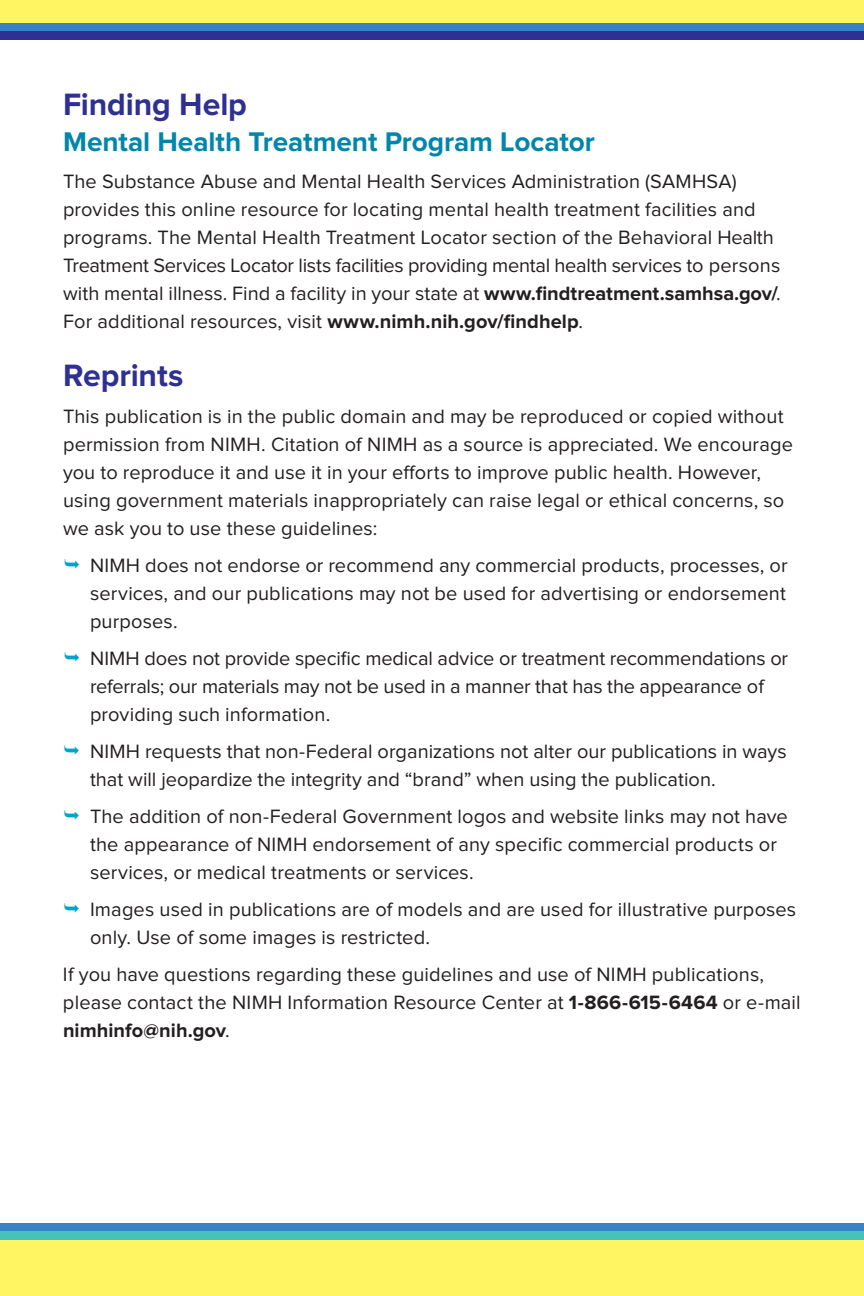
<style>
.page{position:relative;width:864px;height:1296px;background:#fff}
.page>*{position:absolute;margin:0;border:0;box-sizing:border-box;transform-origin:0 0}
.t1{font:700 32px "Proxima Nova";letter-spacing:-.005em;color:#2e3092}
.t2{font:700 28px "Proxima Nova";letter-spacing:-.005em;color:#0086aa}
.t3{font:20px/28px "Proxima Nova";letter-spacing:.005em;color:#231f20}
.s1{font-weight:700}
</style>
<div class="page">
<div style="left:0;top:1238px;width:864px;height:58px;background:#fff461"></div>
<div style="left:0;top:1224px;width:864px;height:8px;background:#3584c5"></div>
<div style="left:0;top:1232px;width:864px;height:8px;background:#4ac1b8"></div>
<div style="left:0;top:0;width:864px;height:26px;background:#fff461"></div>
<div style="left:0;top:23px;width:864px;height:9px;background:#3584c5"></div>
<div style="left:0;top:31px;width:864px;height:9px;background:#2e3092"></div>
<h2 class="t1" style="left:63px;top:90px;width:185px">Finding Help</h2>
<h3 class="t2" style="left:63px;top:129px;width:533px">Mental Health Treatment Program Locator</h3>
<p class="t3" style="left:63px;top:168px;width:719px">The Substance Abuse and Mental Health Services Administration (SAMHSA) provides this online resource for locating mental health treatment facilities and programs. The Mental Health Treatment Locator section of the Behavioral Health Treatment Services Locator lists facilities providing mental health services to persons with mental illness. Find a facility in your state at <span class="s1">www.findtreatment.samhsa.gov/</span>.<br>For additional resources, visit <span class="s1">www.nimh.nih.gov/findhelp</span>.</p>
<h2 class="t1" style="left:63px;top:361px;width:122px">Reprints</h2>
<p class="t3" style="left:63px;top:403px;width:732px">This publication is in the public domain and may be reproduced or copied without permission from NIMH. Citation of NIMH as a source is appreciated. We encourage you to reproduce it and use it in your efforts to improve public health. However, using government materials inappropriately can raise legal or ethical concerns, so we ask you to use these guidelines:</p>
<p class="t3" style="left:90px;top:552px;width:699px;text-align:justify">NIMH does not endorse or recommend any commercial products, processes, or services, and our publications may not be used for advertising or endorsement purposes.</p>
<p class="t3" style="left:90px;top:645px;width:700px">NIMH does not provide specific medical advice or treatment recommendations or referrals; our materials may not be used in a manner that has the appearance of providing such information.</p>
<p class="t3" style="left:90px;top:738px;width:698px">NIMH requests that non-Federal organizations not alter our publications in ways that will jeopardize the integrity and “brand” when using the publication.</p>
<p class="t3" style="left:90px;top:803px;width:699px">The addition of non-Federal Government logos and website links may not have the appearance of NIMH endorsement of any specific commercial products or services, or medical treatments or services.</p>
<p class="t3" style="left:90px;top:896px;width:708px">Images used in publications are of models and are used for illustrative purposes only. Use of some images is restricted.</p>
<p class="t3" style="left:63px;top:961px;width:739px">If you have questions regarding these guidelines and use of NIMH publications, please contact the NIMH Information Resource Center at <span class="s1">1-866-615-6464</span> or e-mail <span class="s1">nimhinfo@nih.gov</span>.</p>
</div>
